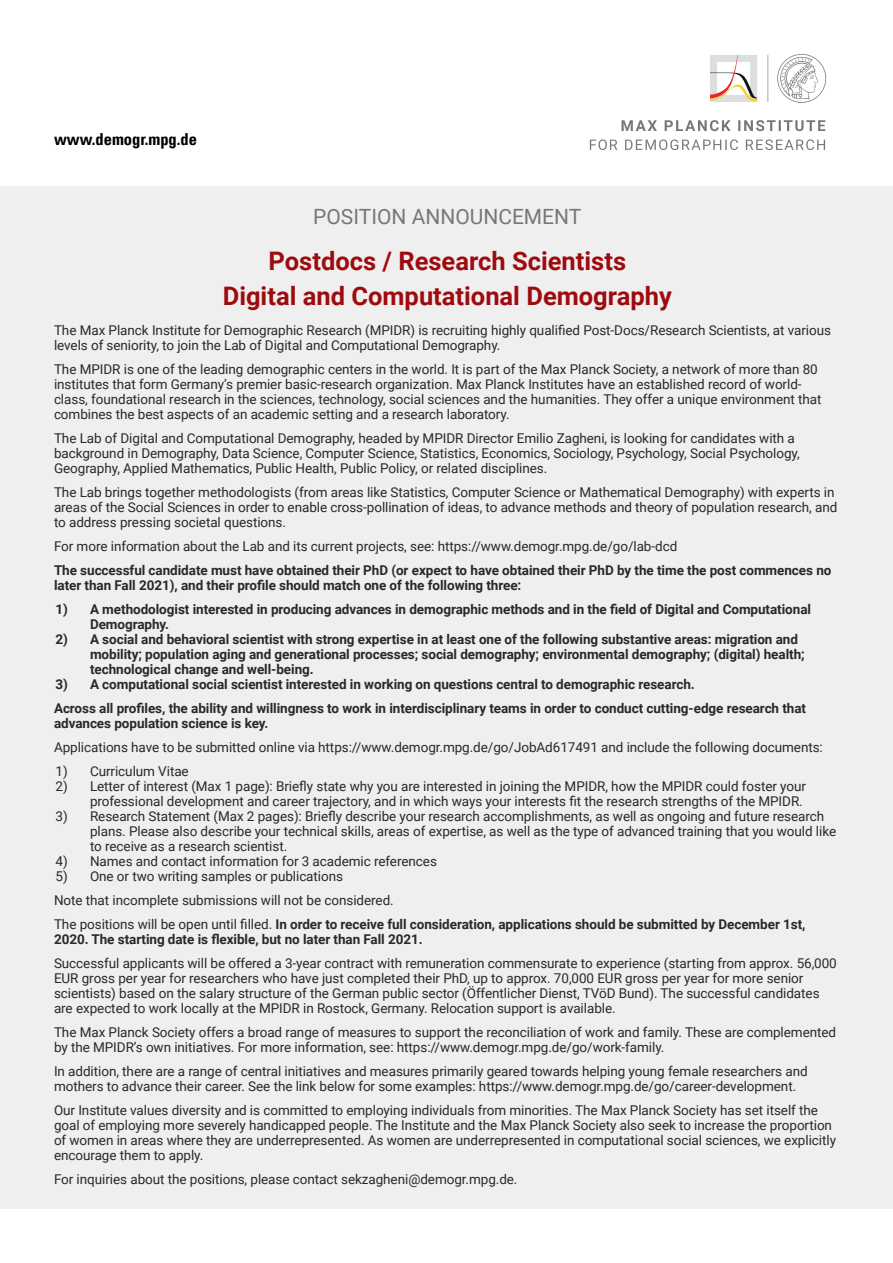
<style>
.page{position:relative;width:893px;height:1263px;background:#fff}
.page>*{position:absolute;margin:0;border:0;box-sizing:border-box;transform-origin:0 0}
.t1{font:700 25.5px/35.1px "Roboto";color:#9e0b0f;text-align:center}
.t2{font:21px "Roboto";color:#757779}
.t3{font:16.5px "Univers Com 67 Bold Cond";color:#000}
.t4{font:13.5px/15px "Roboto";letter-spacing:-.005em;color:#2c2728}
.t5{font:700 13.5px/15px "Roboto";letter-spacing:-.005em;color:#2c2728}
.s1{font-weight:700}
</style>
<div class="page">
<svg style="left:590px;top:54px;width:236px;height:96px"></svg>
<div style="left:0;top:186px;width:893px;height:1023px;background:#efeff0"></div>
<p class="t3" style="left:54px;top:129px;width:145px">www.demogr.mpg.de</p>
<h2 class="t2" style="left:313px;top:202px;width:270px">POSITION ANNOUNCEMENT</h2>
<h1 class="t1" style="left:223px;top:242px;width:451px">Postdocs / Research Scientists<br>Digital and Computational Demography</h1>
<p class="t4" style="left:54px;top:322px;width:779px">The Max Planck Institute for Demographic Research (MPIDR) is recruiting highly qualified Post-Docs/Research Scientists, at various levels of seniority, to join the Lab of Digital and Computational Demography.</p>
<p class="t4" style="left:54px;top:361px;width:769px">The MPIDR is one of the leading demographic centers in the world. It is part of the Max Planck Society, a network of more than 80 institutes that form Germany’s premier basic-research organization. Max Planck Institutes have an established record of world&shy;class, foundational research in the sciences, technology, social sciences and the humanities. They offer a unique environment that combines the best aspects of an academic setting and a research laboratory.</p>
<p class="t4" style="left:54px;top:430px;width:747px">The Lab of Digital and Computational Demography, headed by MPIDR Director Emilio Zagheni, is looking for candidates with a background in Demography, Data Science, Computer Science, Statistics, Economics, Sociology, Psychology, Social Psychology,<br>Geography, Applied Mathematics, Public Health, Public Policy, or related disciplines.</p>
<p class="t4" style="left:54px;top:484px;width:785px">The Lab brings together methodologists (from areas like Statistics, Computer Science or Mathematical Demography) with experts in areas of the Social Sciences in order to enable cross-pollination of ideas, to advance methods and theory of population research, and to address pressing societal questions.</p>
<p class="t4" style="left:54px;top:538px;width:625px">For more information about the Lab and its current projects, see: https://www.demogr.mpg.de/go/lab-dcd</p>
<p class="t5" style="left:54px;top:562px;width:779px">The successful candidate must have obtained their PhD (or expect to have obtained their PhD by the time the post commences no later than Fall 2021), and their profile should match one of the following three:</p>
<p class="t5" style="left:90px;top:601px;width:723px;text-indent:-35px">1) A methodologist interested in producing advances in demographic methods and in the field of Digital and Computational<br>Demography.</p>
<p class="t5" style="left:90px;top:631px;width:716px;text-indent:-35px">2) A social and behavioral scientist with strong expertise in at least one of the following substantive areas: migration and mobility; population aging and generational processes; social demography; environmental demography; (digital) health; technological change and well-being.</p>
<p class="t5" style="left:54px;top:672px;width:754px;line-height:24px">3) A computational social scientist interested in working on questions central to demographic research.<br>Across all profiles, the ability and willingness to work in interdisciplinary teams in order to conduct cutting-edge research that</p>
<p class="t5" style="left:54px;top:715px;width:216px">advances population science is key.</p>
<p class="t4" style="left:54px;top:739px;width:770px">Applications have to be submitted online via https://www.demogr.mpg.de/go/JobAd617491 and include the following documents:</p>
<p class="t4" style="left:55px;top:763px;width:135px">1) Curriculum Vitae</p>
<p class="t4" style="left:55px;top:778px;width:752px;text-align:right">2) Letter of interest (Max 1 page): Briefly state why you are interested in joining the MPIDR, how the MPIDR could foster your professional development and career trajectory, and in which ways your interests fit the research strengths of the MPIDR.</p>
<p class="t4" style="left:90px;top:808px;width:748px;text-indent:-35px">3) Research Statement (Max 2 pages): Briefly describe your research accomplishments, as well as ongoing and future research plans. Please also describe your technical skills, areas of expertise, as well as the type of advanced training that you would like to receive as a research scientist.</p>
<p class="t4" style="left:55px;top:853px;width:383px">4) Names and contact information for 3 academic references</p>
<p class="t4" style="left:54px;top:864px;width:753px;line-height:24px">5) One or two writing samples or publications<br>Note that incomplete submissions will not be considered.<br>The positions will be open until filled. <span class="s1">In order to receive full consideration, applications should be submitted by December 1st,</span></p>
<p class="t5" style="left:54px;top:931px;width:370px">2020. The starting date is flexible, but no later than Fall 2021.</p>
<p class="t4" style="left:54px;top:955px;width:784px">Successful applicants will be offered a 3-year contract with remuneration commensurate to experience (starting from approx. 56,000<br>EUR gross per year for researchers who have just completed their PhD, up to approx. 70,000 EUR gross per year for more senior scientists) based on the salary structure of the German public sector (Öffentlicher Dienst, TVöD Bund). The successful candidates are expected to work locally at the MPIDR in Rostock, Germany. Relocation support is available.</p>
<p class="t4" style="left:54px;top:1024px;width:784px">The Max Planck Society offers a broad range of measures to support the reconciliation of work and family. These are complemented by the MPIDR’s own initiatives. For more information, see: https://www.demogr.mpg.de/go/work-family.</p>
<p class="t4" style="left:54px;top:1063px;width:755px">In addition, there are a range of central initiatives and measures primarily geared towards helping young female researchers and mothers to advance their career. See the link below for some examples: https://www.demogr.mpg.de/go/career-development.</p>
<p class="t4" style="left:54px;top:1102px;width:783px">Our Institute values diversity and is committed to employing individuals from minorities. The Max Planck Society has set itself the goal of employing more severely handicapped people. The Institute and the Max Planck Society also seek to increase the proportion of women in areas where they are underrepresented. As women are underrepresented in computational social sciences, we explicitly encourage them to apply.</p>
<p class="t4" style="left:54px;top:1171px;width:465px">For inquiries about the positions, please contact sekzagheni@demogr.mpg.de.</p>
</div>
